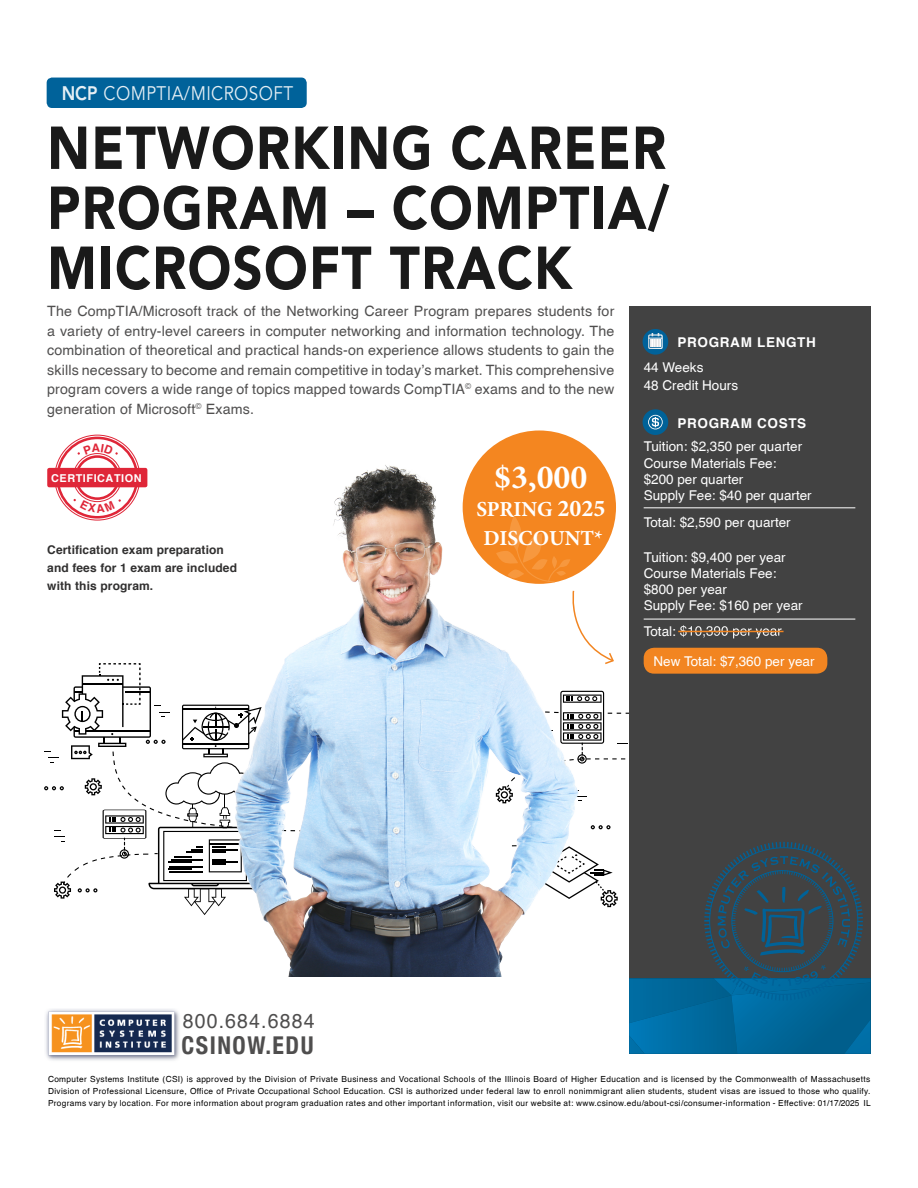
<style>
.page{position:relative;width:918px;height:1188px;background:#fff}
.page>*{position:absolute;margin:0;border:0;box-sizing:border-box;transform-origin:0 0}
.t1{font:900 59.85px/60px "Avenir LT Std";letter-spacing:.025em;color:#000;text-align:justify;scale:.88 1}
.t2{font:700 33.9px "Minion Pro";color:#fff}
.t3{font:700 condensed 24.6px "Helvetica Neue";letter-spacing:.065em;color:#4f4e4e}
.t4{font:700 21.45px "Minion Pro";color:#fff}
.t5{font:20.1px "Helvetica";letter-spacing:.06em;color:#4f4e4e}
.t6{font:19.5px "Avenir LT Std";letter-spacing:.025em;color:#fff;scale:.88 1}
.my{font:14.25px/19.5px "Helvetica";letter-spacing:.01em;color:#504f4f;text-align:justify}
.t7{font:13.5px/16.2px "Helvetica";color:#fff}
.t8{font:700 13.5px "Helvetica";letter-spacing:.05em;color:#fff}
.my-2{font:700 12px/18px "Helvetica";letter-spacing:.01em;color:#302f2f}
.my-3{font:700 10.8px "Helvetica";letter-spacing:.05em;color:#fff}
.t9{font:8.4px/12px "Helvetica";letter-spacing:.04em;color:#000;text-align:justify}
.s1{font-weight:800}
.s2{font-size:24px}
</style>
<div class="page">
<div style="left:463px;top:430px;width:153px;height:154px;background:#f48620;border-radius:50%"></div>
<svg style="left:578px;top:691px;width:51px;height:110px"></svg>
<div style="left:47px;top:78px;width:260px;height:30px;background:#00629a;border-radius:5px"></div>
<div style="left:629px;top:307px;width:242px;height:747px;background:#424242"></div>
<svg style="left:629px;top:842px;width:242px;height:212px"></svg>
<hr style="left:644px;top:508px;width:211px;height:1px;background:#fff">
<hr style="left:644px;top:619px;width:211px;height:1px;background:#fff">
<div style="left:644px;top:648px;width:183px;height:26px;background:#f28521;border-radius:11px"></div>
<img style="left:46px;top:1009px;width:134px;height:52px">
<div style="left:643px;top:409px;width:25px;height:26px;background:#006298;border-radius:50%"></div>
<svg style="left:648px;top:415px;width:15px;height:14px"></svg>
<div style="left:643px;top:329px;width:25px;height:26px;background:#00629a;border-radius:50%"></div>
<div style="left:648px;top:334px;width:15px;height:15px;border:1px solid #fff"></div>
<svg style="left:648px;top:333px;width:14px;height:13px"></svg>
<div style="left:56px;top:437px;width:82px;height:82px;border:3px solid #df2638;border-radius:50%"></div>
<div style="left:75px;top:455px;width:45px;height:45px;border:3px solid #df2638;border-radius:50%"></div>
<div style="left:47px;top:468px;width:100px;height:19px;background:#df2638;border-radius:2px"></div>
<svg style="left:578px;top:851px;width:40px;height:56px"></svg>
<svg style="left:591px;top:825px;width:20px;height:4px"></svg>
<svg style="left:44px;top:663px;width:190px;height:252px"></svg>
<img style="left:234px;top:463px;width:344px;height:513px">
<svg style="left:567px;top:589px;width:47px;height:76px"></svg>
<hr style="left:678px;top:631px;width:106px;height:1px;background:#f18521">
<svg style="left:78px;top:443px;width:40px;height:12px"></svg>
<svg style="left:74px;top:499px;width:47px;height:14px"></svg>
<h3 class="t6" style="left:61px;top:82px;width:265px"><span class="s1">NCP</span> COMPTIA/MICROSOFT</h3>
<h1 class="t1" style="left:47px;top:118px;width:708px">NETWORKING CAREER PROGRAM – COMPTIA/ MICROSOFT TRACK</h1>
<p class="my" style="left:47px;top:301px;width:569px">The CompTIA/Microsoft track of the Networking Career Program prepares students for a variety of entry-level careers in computer networking and information technology. The combination of theoretical and practical hands-on experience allows students to gain the skills necessary to become and remain competitive in today’s market. This comprehensive program covers a wide range of topics mapped towards CompTIA<sup>©</sup> exams and to the new generation of Microsoft<sup>©</sup> Exams.</p>
<p class="my-3" style="left:51px;top:471px;width:92px">CERTIFICATION</p>
<p class="my-2" style="left:47px;top:540px;width:191px">Certification exam preparation and fees for 1 exam are included with this program.</p>
<p class="t2" style="left:494px;top:453px;width:95px">$3,000</p>
<p class="t4" style="left:476px;top:494px;width:131px">SPRING <span class="s2">2025</span></p>
<p class="t4" style="left:483px;top:523px;width:121px">DISCOUNT*</p>
<p class="t8" style="left:677px;top:334px;width:140px">PROGRAM LENGTH</p>
<p class="t7" style="left:644px;top:358px;width:96px;line-height:18px">44 Weeks<br>48 Credit Hours</p>
<p class="t8" style="left:677px;top:415px;width:130px">PROGRAM COSTS</p>
<p class="t7" style="left:644px;top:438px;width:160px">Tuition: $2,350 per quarter</p>
<p class="t7" style="left:644px;top:454px;width:134px">Course Materials Fee: $200 per quarter</p>
<p class="t7" style="left:644px;top:487px;width:170px">Supply Fee: $40 per quarter</p>
<p class="t7" style="left:644px;top:514px;width:149px">Total: $2,590 per quarter</p>
<p class="t7" style="left:644px;top:549px;width:144px">Tuition: $9,400 per year</p>
<p class="t7" style="left:644px;top:565px;width:134px">Course Materials Fee: $800 per year</p>
<p class="t7" style="left:644px;top:597px;width:161px">Supply Fee: $160 per year</p>
<p class="t7" style="left:644px;top:622px;width:140px">Total: $10,390 per year</p>
<p class="t7" style="left:654px;top:652px;width:163px">New Total: $7,360 per year</p>
<p class="t5" style="left:183px;top:1008px;width:133px">800.684.6884</p>
<p class="t3" style="left:182px;top:1030px;width:134px">CSINOW.EDU</p>
<p class="t9" style="left:48px;top:1073px;width:824px">Computer Systems Institute (CSI) is approved by the Division of Private Business and Vocational Schools of the Illinois Board of Higher Education and is licensed by the Commonwealth of Massachusetts Division of Professional Licensure, Office of Private Occupational School Education. CSI is authorized under federal law to enroll nonimmigrant alien students, student visas are issued to those who qualify.<br>Programs vary by location. For more information about program graduation rates and other important information, visit our website at: www.csinow.edu/about-csi/consumer-information - Effective: 01/17/2025 IL</p>
</div>
